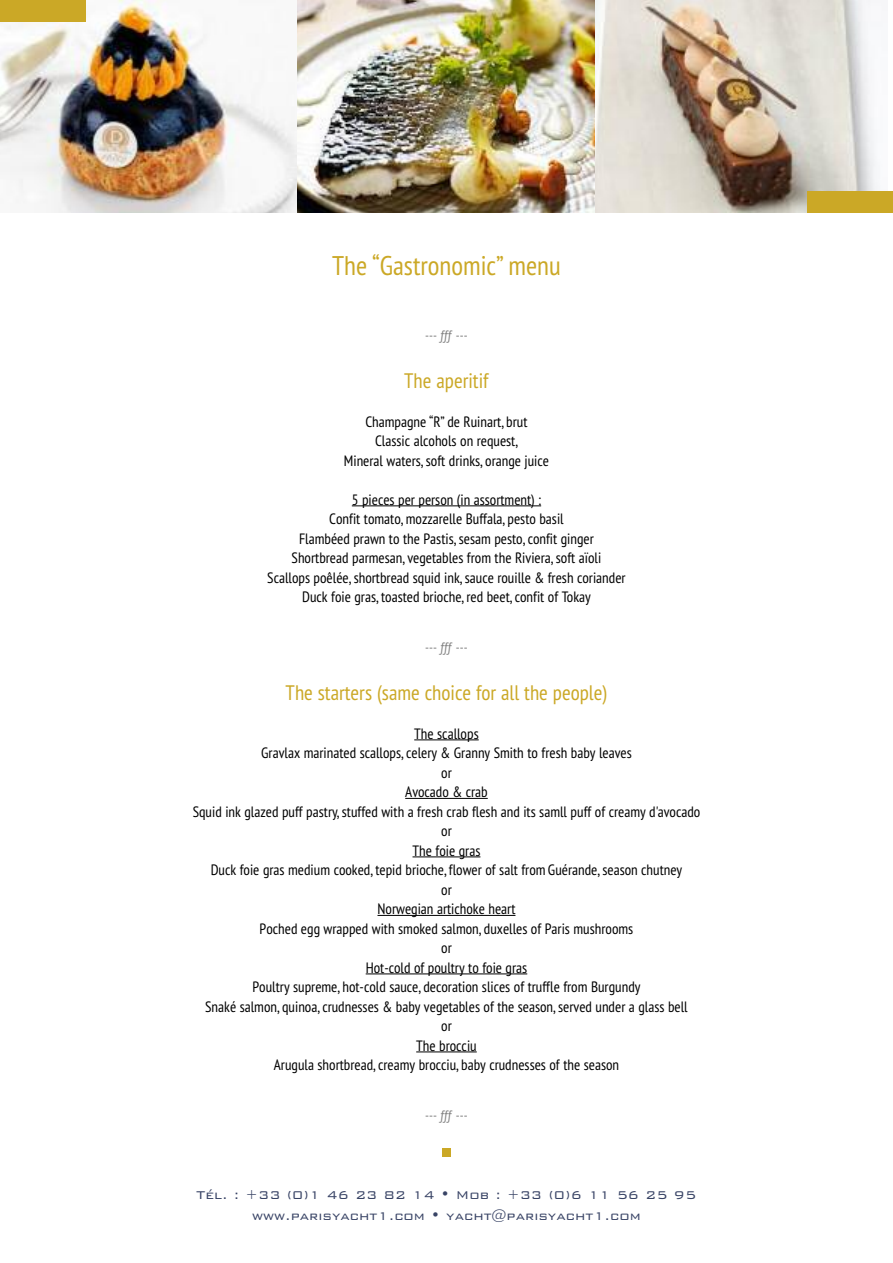
<style>
.page{position:relative;width:893px;height:1263px;background:#fff}
.page>*{position:absolute;margin:0;border:0;box-sizing:border-box;transform-origin:0 0}
.t1{font:condensed 27px "PT Sans";color:#cba826}
.t2{font:condensed 21px "PT Sans";color:#cba826}
.t3{font:condensed 15px/19.5px "PT Sans";color:#000;text-align:center}
.t4{font:300 15px/21px "Bank Gothic";color:#384365;text-align:center}
.t5{font:condensed 13.5px "PT Sans";letter-spacing:-.18em;color:#808080}
</style>
<div class="page">
<img style="left:0;top:0;width:878px;height:213px">
<hr style="left:352px;top:505px;width:189px;height:1px;background:#000">
<hr style="left:414px;top:739px;width:65px;height:1px;background:#000">
<hr style="left:405px;top:798px;width:83px;height:1px;background:#000">
<hr style="left:412px;top:856px;width:68px;height:1px;background:#000">
<hr style="left:377px;top:915px;width:138px;height:1px;background:#000">
<hr style="left:366px;top:973px;width:161px;height:1px;background:#000">
<hr style="left:416px;top:1051px;width:61px;height:1px;background:#000">
<div style="left:0;top:0;width:85px;height:21px;background:#cba826"></div>
<div style="left:808px;top:191px;width:85px;height:22px;background:#cba826"></div>
<div style="left:442px;top:1148px;width:9px;height:9px;background:#cba826"></div>
<h1 class="t1" style="left:332px;top:249px;width:230px">The “Gastronomic” menu</h1>
<p class="t5" style="left:425px;top:326px;width:44px">--- ƒƒƒ ---</p>
<h2 class="t2" style="left:404px;top:367px;width:86px">The aperitif</h2>
<p class="t3" style="left:344px;top:411px;width:207px">Champagne “R” de Ruinart, brut<br>Classic alcohols on request,<br>Mineral waters, soft drinks, orange juice</p>
<p class="t3" style="left:267px;top:489px;width:360px">5 pieces per person (in assortment) :<br>Confit tomato, mozzarelle Buffala, pesto basil<br>Flambéed prawn to the Pastis, sesam pesto, confit ginger<br>Shortbread parmesan, vegetables from the Riviera, soft aïoli<br>Scallops poêlée, shortbread squid ink, sauce rouille &amp; fresh coriander Duck foie gras, toasted brioche, red beet, confit of Tokay</p>
<p class="t5" style="left:425px;top:638px;width:44px">--- ƒƒƒ ---</p>
<h2 class="t2" style="left:286px;top:679px;width:323px">The starters (same choice for all the people)</h2>
<p class="t3" style="left:193px;top:723px;width:509px">The scallops<br>Gravlax marinated scallops, celery &amp; Granny Smith to fresh baby leaves<br>or<br>Avocado &amp; crab<br>Squid ink glazed puff pastry, stuffed with a fresh crab flesh and its samll puff of creamy d'avocado or<br>The foie gras<br>Duck foie gras medium cooked, tepid brioche, flower of salt from Guérande, season chutney<br>or<br>Norwegian artichoke heart<br>Poched egg wrapped with smoked salmon, duxelles of Paris mushrooms<br>or<br>Hot-cold of poultry to foie gras<br>Poultry supreme, hot-cold sauce, decoration slices of truffle from Burgundy<br>Snaké salmon, quinoa, crudnesses &amp; baby vegetables of the season, served under a glass bell<br>or<br>The brocciu<br>Arugula shortbread, creamy brocciu, baby crudnesses of the season</p>
<p class="t5" style="left:425px;top:1106px;width:44px">--- ƒƒƒ ---</p>
<p class="t4" style="left:197px;top:1183px;width:501px">Tél. : +33 (0)1 46 23 82 14 • Mob : +33 (0)6 11 56 25 95 www.parisyacht1.com • yacht@parisyacht1.com</p>
</div>
